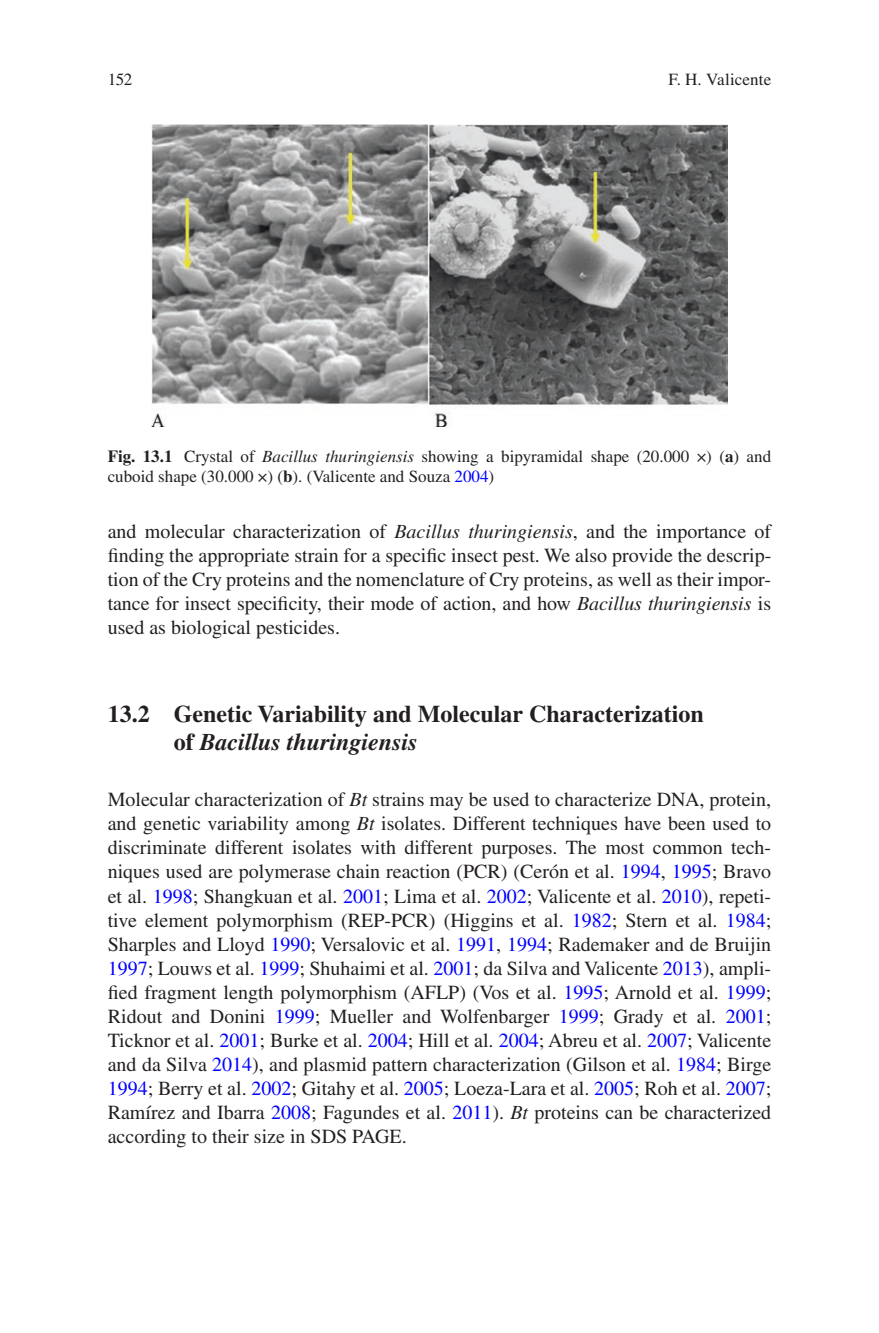
<style>
.page{position:relative;width:879px;height:1333px;background:#fff}
.page>*{position:absolute;margin:0;border:0;box-sizing:border-box;transform-origin:0 0}
.t1{font:700 24px "Pgghlm Times LT Std";color:#231f20}
.t2{font:italic 700 24px "Gtjdbx Times LT Std";color:#231f20}
.t3{font:20px/24px "Kwhfcn Times LT Std";color:#231f20;text-align:justify}
.t4{font:17px/20px "Kwhfcn Times LT Std";color:#231f20}
.t5{font:17px "Gwpbnb Times LT Std";letter-spacing:.01em;color:#231f20}
.s1{font-family:"Pgghlm Times LT Std";font-weight:700}
.s2{font-family:"Hxmvkk Times LT Std";font-style:italic}
.s3{color:#00f}
.s4{font-family:"Pgghlm Times LT Std";font-style:normal}
</style>
<div class="page">
<img style="left:151px;top:124px;width:576px;height:302px">
<p class="t4" style="left:108px;top:69px;width:26px">152</p>
<p class="t5" style="left:668px;top:70px;width:104px">F. H. Valicente</p>
<p class="t4" style="left:108px;top:446px;width:665px"><span class="s1">Fig. 13.1</span> Crystal of <span class="s2">Bacillus thuringiensis</span> showing a bipyramidal shape (20.000 ×) (<span class="s1">a</span>) and cuboid shape (30.000 ×) (<span class="s1">b</span>). (Valicente and Souza <span class="s3">2004</span>)</p>
<p class="t3" style="left:108px;top:519px;width:665px">and molecular characterization of <span class="s2">Bacillus thuringiensis</span>, and the importance of finding the appropriate strain for a specific insect pest. We also provide the descrip&shy;tion of the Cry proteins and the nomenclature of Cry proteins, as well as their impor&shy;tance for insect specificity, their mode of action, and how <span class="s2">Bacillus thuringiensis</span> is used as biological pesticides.</p>
<p class="t1" style="left:108px;top:700px;width:597px">13.2 Genetic Variability and Molecular Characterization</p>
<p class="t2" style="left:174px;top:728px;width:246px"><span class="s4">of</span> Bacillus thuringiensis</p>
<p class="t3" style="left:108px;top:787px;width:665px">Molecular characterization of <span class="s2">Bt</span> strains may be used to characterize DNA, protein, and genetic variability among <span class="s2">Bt</span> isolates. Different techniques have been used to discriminate different isolates with different purposes. The most common tech&shy;niques used are polymerase chain reaction (PCR) (Cerón et al. <span class="s3">1994</span>, <span class="s3">1995</span>; Bravo et al. <span class="s3">1998</span>; Shangkuan et al. <span class="s3">2001</span>; Lima et al. <span class="s3">2002</span>; Valicente et al. <span class="s3">2010</span>), repeti&shy;tive element polymorphism (REP-PCR) (Higgins et al. <span class="s3">1982</span>; Stern et al. <span class="s3">1984</span>; Sharples and Lloyd <span class="s3">1990</span>; Versalovic et al. <span class="s3">1991</span>, <span class="s3">1994</span>; Rademaker and de Bruijin <span class="s3">1997</span>; Louws et al. <span class="s3">1999</span>; Shuhaimi et al. <span class="s3">2001</span>; da Silva and Valicente <span class="s3">2013</span>), ampli&shy;fied fragment length polymorphism (AFLP) (Vos et al. <span class="s3">1995</span>; Arnold et al. <span class="s3">1999</span>; Ridout and Donini <span class="s3">1999</span>; Mueller and Wolfenbarger <span class="s3">1999</span>; Grady et al. <span class="s3">2001</span>; Ticknor et al. <span class="s3">2001</span>; Burke et al. <span class="s3">2004</span>; Hill et al. <span class="s3">2004</span>; Abreu et al. <span class="s3">2007</span>; Valicente and da Silva <span class="s3">2014</span>), and plasmid pattern characterization (Gilson et al. <span class="s3">1984</span>; Birge <span class="s3">1994</span>; Berry et al. <span class="s3">2002</span>; Gitahy et al. <span class="s3">2005</span>; Loeza-Lara et al. <span class="s3">2005</span>; Roh et al. <span class="s3">2007</span>; Ramírez and Ibarra <span class="s3">2008</span>; Fagundes et al. <span class="s3">2011</span>). <span class="s2">Bt</span> proteins can be characterized according to their size in SDS PAGE.</p>
</div>
